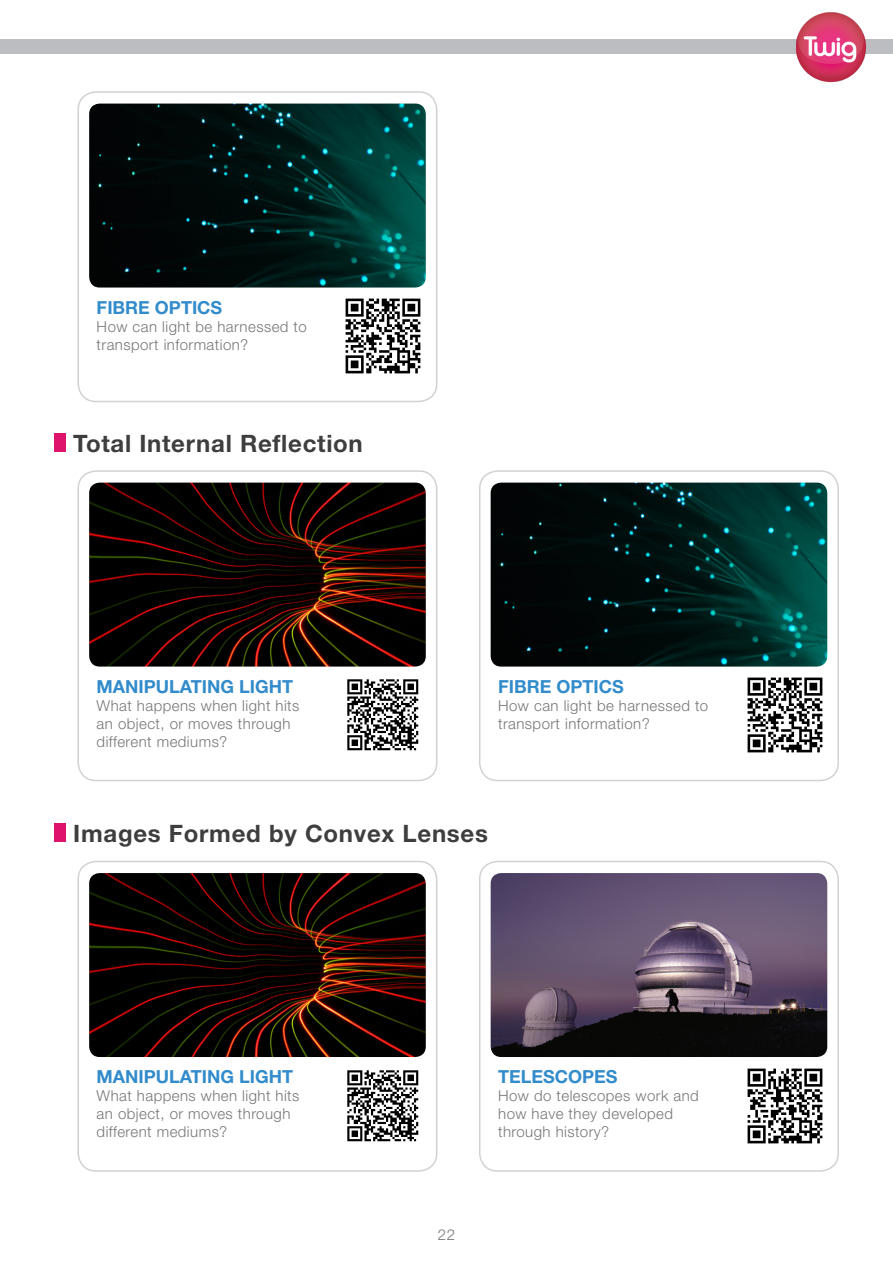
<style>
.page{position:relative;width:893px;height:1263px;background:#fff}
.page>*{position:absolute;margin:0;border:0;box-sizing:border-box;transform-origin:0 0}
.t1{font:700 24px "Helvetica Neue LT Std";letter-spacing:.03em;color:#3e3e3f}
.t2{font:700 18px "Helvetica Neue LT Std";color:#328ccb}
.t3{font:300 15px/18px "Helvetica Neue LT Std";letter-spacing:.03em;color:#767779}
</style>
<div class="page">
<div style="left:0;top:39px;width:893px;height:15px;background:#bcbdc0"></div>
<img style="left:796px;top:12px;width:70px;height:71px">
<div style="left:77px;top:470px;width:360px;height:311px;border:2px solid #d1d2d4;border-radius:18px"></div>
<img style="left:89px;top:483px;width:337px;height:183px">
<img style="left:347px;top:679px;width:72px;height:72px">
<div style="left:77px;top:861px;width:360px;height:311px;border:2px solid #d1d2d4;border-radius:18px"></div>
<img style="left:89px;top:873px;width:337px;height:184px">
<img style="left:347px;top:1070px;width:72px;height:72px">
<div style="left:479px;top:470px;width:360px;height:311px;border:2px solid #d1d2d4;border-radius:18px"></div>
<img style="left:491px;top:483px;width:336px;height:183px">
<img style="left:747px;top:677px;width:76px;height:76px">
<div style="left:479px;top:861px;width:360px;height:311px;border:2px solid #d1d2d4;border-radius:18px"></div>
<img style="left:491px;top:873px;width:336px;height:184px">
<img style="left:747px;top:1068px;width:76px;height:76px">
<div style="left:54px;top:433px;width:11px;height:19px;background:#de146c"></div>
<div style="left:54px;top:823px;width:11px;height:19px;background:#de146c"></div>
<div style="left:77px;top:91px;width:360px;height:311px;border:2px solid #d1d2d4;border-radius:18px"></div>
<img style="left:89px;top:104px;width:337px;height:184px">
<img style="left:345px;top:298px;width:76px;height:76px">
<p class="t2" style="left:97px;top:296px;width:127px">FIBRE OPTICS</p>
<p class="t3" style="left:97px;top:317px;width:212px">How can light be harnessed to transport information?</p>
<p class="t1" style="left:73px;top:428px;width:291px">Total Internal Reflection</p>
<p class="t2" style="left:97px;top:675px;width:198px">MANIPULATING LIGHT</p>
<p class="t3" style="left:97px;top:696px;width:204px">What happens when light hits an object, or moves through different mediums?</p>
<p class="t2" style="left:498px;top:675px;width:127px">FIBRE OPTICS</p>
<p class="t3" style="left:498px;top:696px;width:212px">How can light be harnessed to transport information?</p>
<p class="t1" style="left:73px;top:819px;width:416px">Images Formed by Convex Lenses</p>
<p class="t2" style="left:97px;top:1066px;width:198px">MANIPULATING LIGHT</p>
<p class="t3" style="left:97px;top:1087px;width:204px">What happens when light hits an object, or moves through different mediums?</p>
<p class="t3" style="left:438px;top:1225px;width:19px">22</p>
<p class="t2" style="left:498px;top:1066px;width:121px">TELESCOPES</p>
<p class="t3" style="left:498px;top:1087px;width:202px">How do telescopes work and how have they developed through history?</p>
</div>
